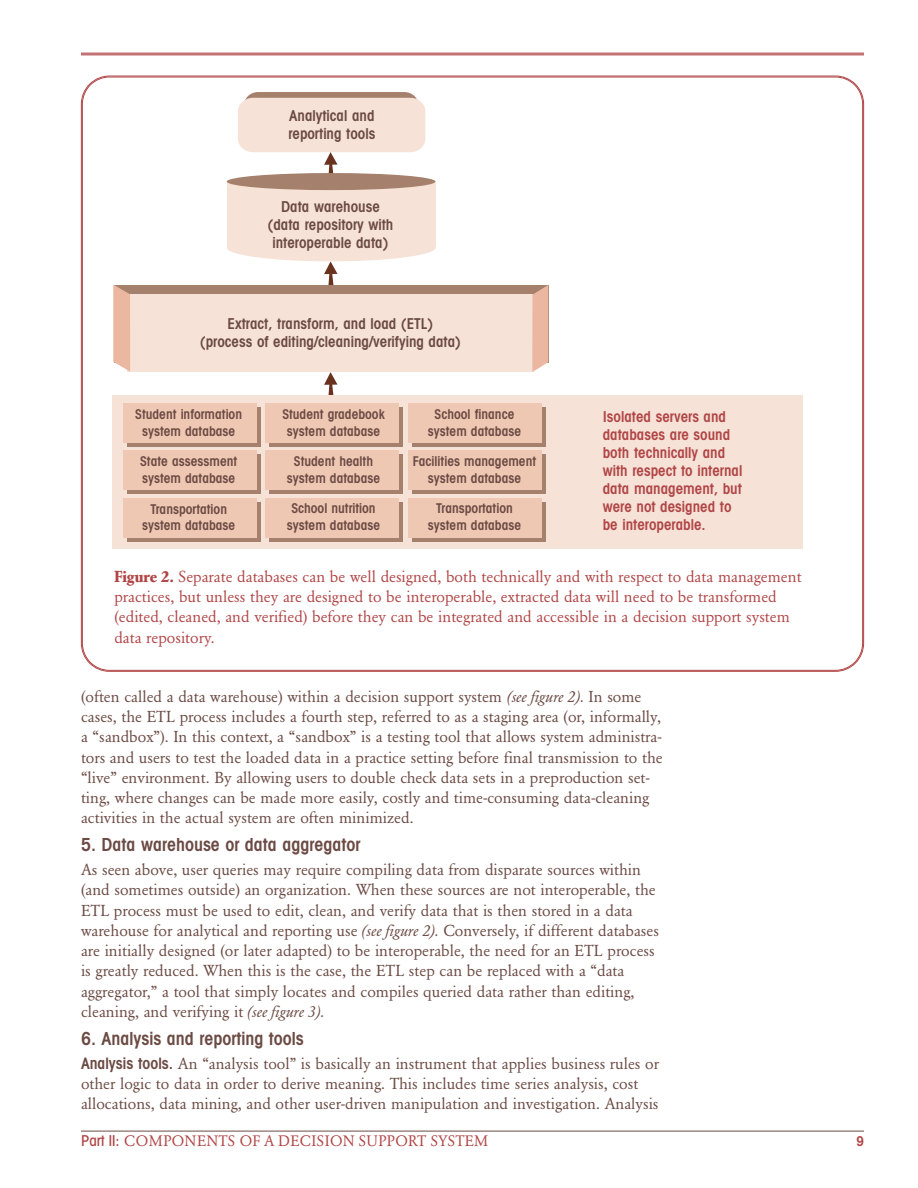
<style>
.page{position:relative;width:918px;height:1188px;background:#fff}
.page>*{position:absolute;margin:0;border:0;box-sizing:border-box;transform-origin:0 0}
.t1{font:600 condensed 18px "Avant Garde";color:#6b4a43}
.t2{font:15.75px/20.2px "Garamond BE";color:#6b4a43}
.t3{font:15.75px/20.2px "Garamond BE";color:#b14546}
.t4{font:600 condensed 15px/18px "Avant Garde";color:#6b4a43;text-align:center}
.t5{font:600 condensed 15px/18px "Avant Garde";color:#b14546}
.t6{font:15px "Garamond BE";letter-spacing:.02em;color:#b14546}
.t7{font:600 condensed 13.5px/16.5px "Avant Garde";color:#6b4a43;text-align:center}
.t8{font:600 condensed 13.5px "Avant Garde";color:#b14546}
.s1{font-weight:700}
.s2{font-style:italic}
.s3{font-family:"Avant Garde";font-weight:600;font-stretch:condensed}
.s4{font-family:"Avant Garde";font-weight:500;font-stretch:condensed}
</style>
<div class="page">
<hr style="left:81px;top:1131px;width:783px;height:1px;background:#6b4a43">
<svg style="left:81px;top:52px;width:783px;height:4px;background:#d29596"></svg>
<svg style="left:82px;top:77px;width:781px;height:594px"></svg>
<svg style="left:324px;top:372px;width:14px;height:23px"></svg>
<div style="left:113px;top:395px;width:690px;height:153px;background:#f6e2d7"></div>
<svg style="left:324px;top:261px;width:14px;height:24px"></svg>
<svg style="left:244px;top:92px;width:175px;height:55px"></svg>
<div style="left:238px;top:98px;width:187px;height:54px;background:#f6e2d7;border-radius:15px"></div>
<div style="left:114px;top:285px;width:434px;height:77px;background:#a5806c"></div>
<div style="left:128px;top:295px;width:405px;height:77px;background:#f6e2d7"></div>
<svg style="left:532px;top:285px;width:16px;height:87px"></svg>
<svg style="left:113px;top:285px;width:17px;height:87px"></svg>
<svg style="left:324px;top:152px;width:14px;height:21px"></svg>
<div style="left:227px;top:182px;width:209px;height:65px;background:#f6e2d7"></div>
<div style="left:227px;top:173px;width:208px;height:17px;background:#a5806c;border-radius:50%"></div>
<div style="left:227px;top:234px;width:209px;height:27px;background:#f6e2d7;border-radius:50%"></div>
<svg style="left:127px;top:408px;width:134px;height:39px"></svg>
<svg style="left:270px;top:408px;width:133px;height:39px"></svg>
<svg style="left:412px;top:408px;width:133px;height:39px"></svg>
<div style="left:127px;top:455px;width:134px;height:39px;background:#a5806c"></div>
<div style="left:270px;top:455px;width:133px;height:39px;background:#a5806c"></div>
<div style="left:412px;top:455px;width:133px;height:39px;background:#a5806c"></div>
<svg style="left:127px;top:503px;width:134px;height:39px"></svg>
<svg style="left:270px;top:503px;width:133px;height:39px"></svg>
<svg style="left:412px;top:503px;width:133px;height:39px"></svg>
<div style="left:123px;top:403px;width:133px;height:39px;background:#efc8b4"></div>
<div style="left:266px;top:403px;width:133px;height:39px;background:#efc8b4"></div>
<div style="left:408px;top:403px;width:133px;height:39px;background:#efc8b4"></div>
<div style="left:123px;top:451px;width:133px;height:39px;background:#efc8b4"></div>
<div style="left:266px;top:451px;width:133px;height:39px;background:#efc8b4"></div>
<div style="left:408px;top:451px;width:133px;height:39px;background:#efc8b4"></div>
<div style="left:123px;top:498px;width:133px;height:39px;background:#efc8b4"></div>
<div style="left:266px;top:498px;width:133px;height:39px;background:#efc8b4"></div>
<div style="left:408px;top:498px;width:133px;height:39px;background:#efc8b4"></div>
<p class="t4" style="left:288px;top:108px;width:89px;text-align:left">Analytical and reporting tools</p>
<p class="t4" style="left:268px;top:199px;width:127px">Data warehouse (data repository with interoperable data)</p>
<p class="t4" style="left:200px;top:316px;width:263px">Extract, transform, and load (ETL) (process of editing/cleaning/verifying data)</p>
<p class="t7" style="left:428px;top:408px;width:95px">School finance system database</p>
<p class="t7" style="left:413px;top:455px;width:125px">Facilities management system database</p>
<p class="t7" style="left:428px;top:502px;width:95px">Transportation system database</p>
<p class="t7" style="left:282px;top:408px;width:104px">Student gradebook system database</p>
<p class="t7" style="left:287px;top:455px;width:95px">Student health system database</p>
<p class="t7" style="left:287px;top:502px;width:95px">School nutrition system database</p>
<p class="t7" style="left:135px;top:408px;width:108px">Student information system database</p>
<p class="t7" style="left:140px;top:455px;width:99px;text-align:left">State assessment system database</p>
<p class="t7" style="left:142px;top:502px;width:95px">Transportation system database</p>
<p class="t5" style="left:603px;top:409px;width:141px">Isolated servers and databases are sound both technically and with respect to internal data management, but were not designed to be interoperable.</p>
<p class="t3" style="left:114px;top:568px;width:689px"><span class="s1">Figure 2.</span> Separate databases can be well designed, both technically and with respect to data management practices, but unless they are designed to be interoperable, extracted data will need to be transformed (edited, cleaned, and verified) before they can be integrated and accessible in a decision support system data repository.</p>
<p class="t2" style="left:81px;top:687px;width:583px">(often called a data warehouse) within a decision support system <span class="s2">(see figure 2).</span> In some cases, the ETL process includes a fourth step, referred to as a staging area (or, informally, a “sandbox”). In this context, a “sandbox” is a testing tool that allows system administra&shy;tors and users to test the loaded data in a practice setting before final transmission to the “live” environment. By allowing users to double check data sets in a preproduction set&shy;ting, where changes can be made more easily, costly and time-consuming data-cleaning activities in the actual system are often minimized.</p>
<p class="t1" style="left:81px;top:838px;width:281px">5. Data warehouse or data aggregator</p>
<p class="t2" style="left:81px;top:861px;width:579px">As seen above, user queries may require compiling data from disparate sources within (and sometimes outside) an organization. When these sources are not interoperable, the ETL process must be used to edit, clean, and verify data that is then stored in a data warehouse for analytical and reporting use <span class="s2">(see figure 2).</span> Conversely, if different databases are initially designed (or later adapted) to be interoperable, the need for an ETL process is greatly reduced. When this is the case, the ETL step can be replaced with a “data aggregator,” a tool that simply locates and compiles queried data rather than editing, cleaning, and verifying it <span class="s2">(see figure 3).</span></p>
<p class="t1" style="left:81px;top:1032px;width:224px">6. Analysis and reporting tools</p>
<p class="t2" style="left:81px;top:1054px;width:579px"><span class="s3">Analysis tools.</span> An “analysis tool” is basically an instrument that applies business rules or</p>
<p class="t2" style="left:81px;top:1075px;width:579px">other logic to data in order to derive meaning. This includes time series analysis, cost allocations, data mining, and other user-driven manipulation and investigation. Analysis</p>
<p class="t6" style="left:81px;top:1135px;width:409px"><span class="s4">Part II:</span> COMPONENTS OF A DECISION SUPPORT SYSTEM</p>
<p class="t8" style="left:856px;top:1137px;width:9px">9</p>
</div>
